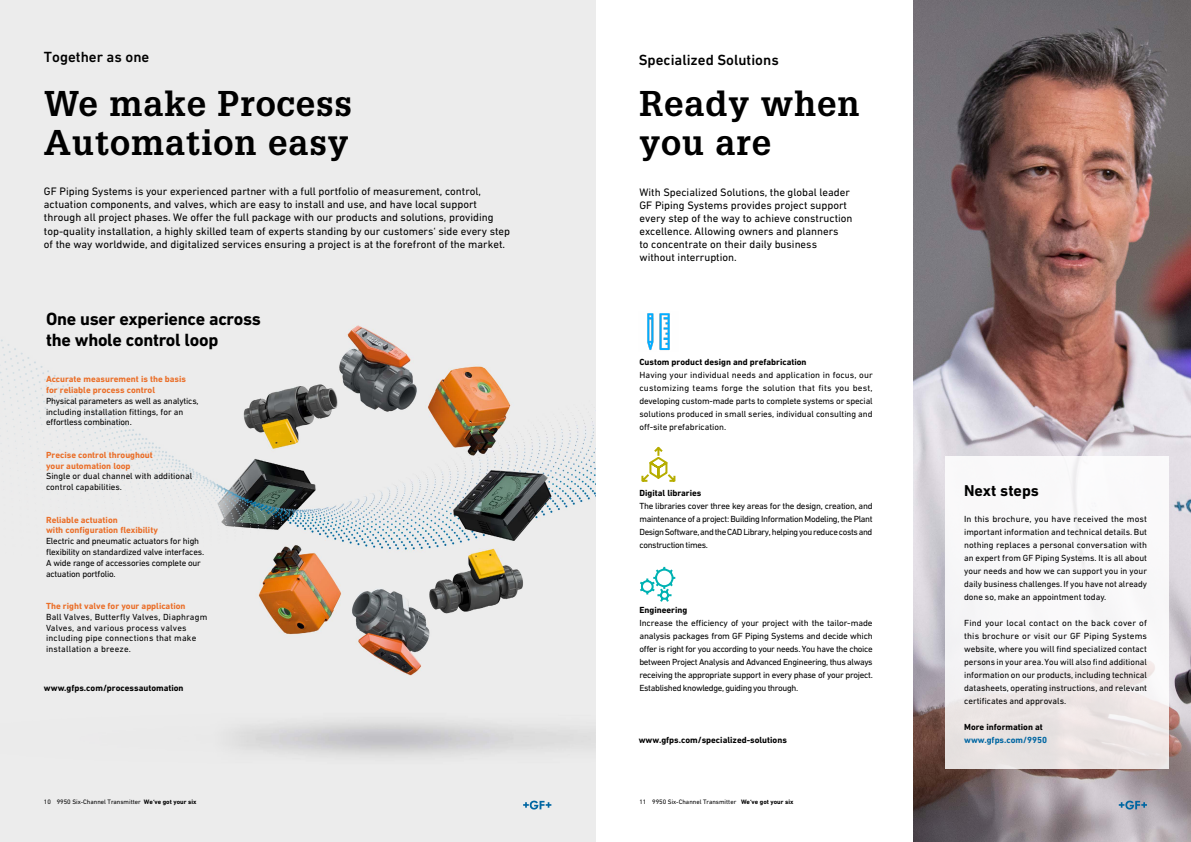
<style>
.page{position:relative;width:1191px;height:842px;background:#fff}
.page>*{position:absolute;margin:0;border:0;box-sizing:border-box;transform-origin:0 0}
.t1{font:700 35px/39.1px "Glypha LT Pro";letter-spacing:.025em;color:#000}
.t2{font:700 18px/21.6px "DIN Next W1 G";letter-spacing:-.015em;color:#000}
.t3{font:700 16px "DIN Next W1 G";color:#000}
.t4{font:500 15px "DIN Next W1 G";color:#000}
.t5{font:11px/13px "DIN Next W1 G";color:#000}
.t6{font:9px/13px "DIN Next W1 G";letter-spacing:-.005em;color:#000;text-align:justify}
.t7{font:700 9px/10.8px "DIN Next W1 G";color:#ea6e28}
.t8{font:700 9px "DIN Next W1 G";color:#000}
.t9{font:9px/10.8px "DIN Next W1 G";letter-spacing:.02em;color:#000}
.t10{font:700 9px "DIN Next W1 G";color:#0066a2}
.t11{font:6.5px "DIN Next W1 G";color:#000}
.s1{font-weight:700}
</style>
<div class="page">
<img style="left:298px;top:0;width:297px;height:842px">
<img style="left:647px;top:313px;width:23px;height:38px">
<svg style="left:641px;top:446px;width:35px;height:36px"></svg>
<svg style="left:640px;top:566px;width:36px;height:36px"></svg>
<img style="left:913px;top:0;width:278px;height:842px">
<div style="left:0;top:0;width:298px;height:842px;background:#ececec"></div>
<svg style="left:523px;top:801px;width:28px;height:8px"></svg>
<svg style="left:1118px;top:801px;width:29px;height:8px"></svg>
<div style="left:945px;top:456px;width:223px;height:313px;background:linear-gradient(to bottom,#feffff,#ece6e5)"></div>
<h3 class="t4" style="left:44px;top:49px;width:107px">Together as one</h3>
<h1 class="t1" style="left:44px;top:83px;width:309px">We make Process<br>Automation easy</h1>
<p class="t5" style="left:44px;top:184px;width:467px">GF Piping Systems is your experienced partner with a full portfolio of measurement, control, actuation components, and valves, which are easy to install and use, and have local support through all project phases. We offer the full package with our products and solutions, providing top-quality installation, a highly skilled team of experts standing by our customers‘ side every step of the way worldwide, and digitalized services ensuring a project is at the forefront of the market.</p>
<h2 class="t2" style="left:46px;top:308px;width:216px">One user experience across the whole control loop</h2>
<p class="t7" style="left:46px;top:374px;width:141px">Accurate measurement is the basis for reliable process control</p>
<p class="t6" style="left:46px;top:395px;width:154px;line-height:10.8px;text-align:left">Physical parameters as well as analytics, including installation fittings, for an effortless combination.</p>
<p class="t7" style="left:46px;top:449px;width:108px">Precise control throughout your automation loop</p>
<p class="t6" style="left:46px;top:471px;width:148px;line-height:10.8px">Single or dual channel with additional control capabilities.</p>
<p class="t7" style="left:46px;top:514px;width:113px">Reliable actuation<br>with configuration flexibility</p>
<p class="t6" style="left:46px;top:536px;width:160px;line-height:10.8px;text-align:left">Electric and pneumatic actuators for high flexibility on standardized valve interfaces.<br>A wide range of accessories complete our actuation portfolio.</p>
<p class="t7" style="left:46px;top:600px;width:141px">The right valve for your application</p>
<p class="t9" style="left:46px;top:611px;width:163px">Ball Valves, Butterfly Valves, Diaphragm Valves, and various process valves including pipe connections that make installation a breeze.</p>
<p class="t8" style="left:44px;top:683px;width:141px">www.gfps.com/processautomation</p>
<h3 class="t4" style="left:639px;top:51px;width:142px">Specialized Solutions</h3>
<h1 class="t1" style="left:639px;top:83px;width:221px">Ready when you are</h1>
<p class="t5" style="left:639px;top:185px;width:214px">With Specialized Solutions, the global leader GF Piping Systems provides project support every step of the way to achieve construction excellence. Allowing owners and planners<br>to concentrate on their daily business without interruption.</p>
<p class="t8" style="left:639px;top:357px;width:169px">Custom product design and prefabrication</p>
<p class="t6" style="left:639px;top:368px;width:235px">Having your individual needs and application in focus, our customizing teams forge the solution that fits you best, developing custom-made parts to complete systems or special solutions produced in small series, individual consulting and off-site prefabrication.</p>
<p class="t8" style="left:639px;top:487px;width:63px">Digital libraries</p>
<p class="t6" style="left:639px;top:499px;width:235px">The libraries cover three key areas for the design, creation, and maintenance of a project: Building Information Modeling, the Plant Design Software, and the CAD Library, helping you reduce costs and construction times.</p>
<p class="t8" style="left:639px;top:605px;width:49px">Engineering</p>
<p class="t6" style="left:639px;top:616px;width:235px">Increase the efficiency of your project with the tailor-made analysis packages from GF Piping Systems and decide which offer is right for you according to your needs. You have the choice between Project Analysis and Advanced Engineering, thus always receiving the appropriate support in every phase of your project.<br>Established knowledge, guiding you through.</p>
<p class="t8" style="left:639px;top:735px;width:150px">www.gfps.com/specialized-solutions</p>
<p class="t11" style="left:44px;top:798px;width:154px">10 9950 Six-Channel Transmitter <span class="s1">We‘ve got your six</span></p>
<p class="t11" style="left:639px;top:798px;width:155px">11 9950 Six-Channel Transmitter <span class="s1">We‘ve got your six</span></p>
<h3 class="t3" style="left:964px;top:481px;width:76px">Next steps</h3>
<p class="t6" style="left:964px;top:512px;width:184px">In this brochure, you have received the most important information and technical details. But nothing replaces a personal conversation with an expert from GF Piping Systems. It is all about your needs and how we can support you in your daily business challenges. If you have not already done so, make an appointment today.</p>
<p class="t6" style="left:964px;top:616px;width:184px">Find your local contact on the back cover of this brochure or visit our GF Piping Systems website, where you will find specialized contact persons in your area. You will also find additional information on our products, including technical datasheets, operating instructions, and relevant certificates and approvals.</p>
<p class="t8" style="left:964px;top:722px;width:80px">More information at</p>
<p class="t10" style="left:964px;top:735px;width:84px">www.gfps.com/9950</p>
</div>
